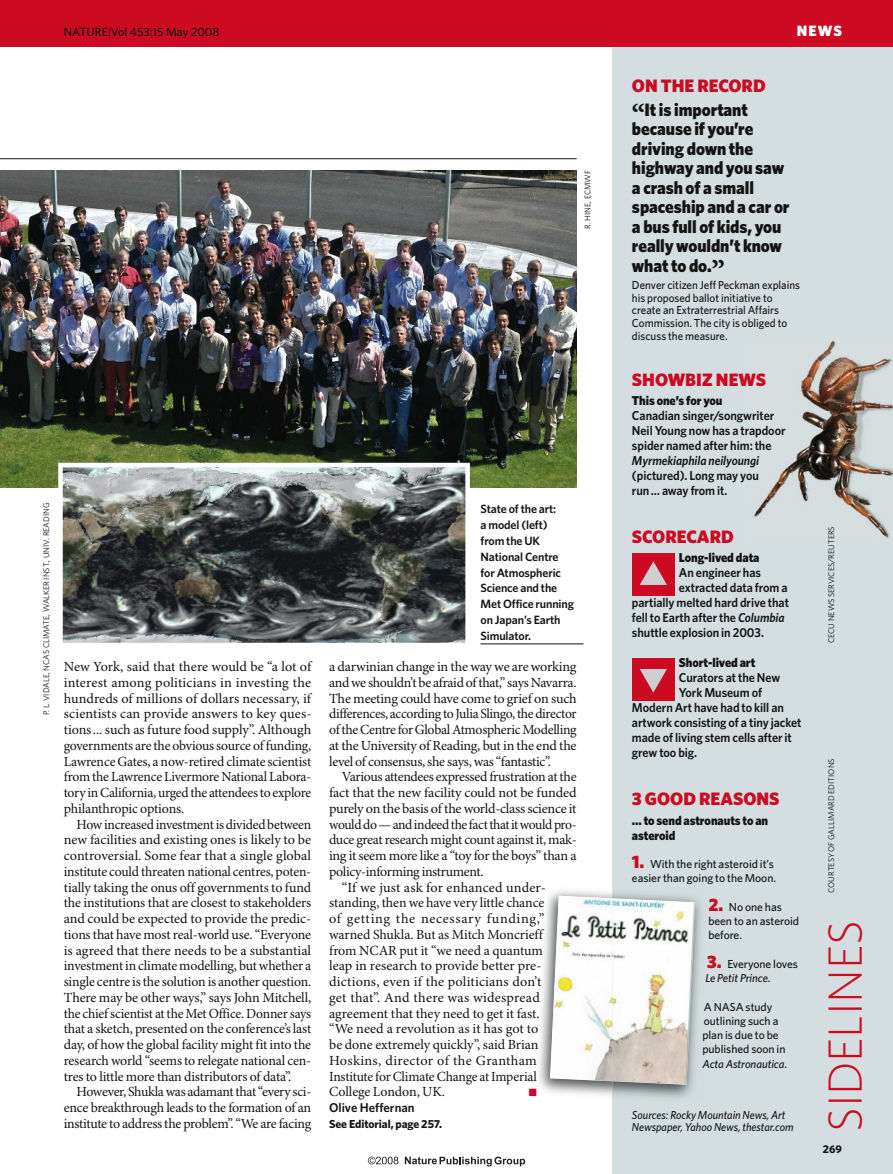
<style>
.page{position:relative;width:893px;height:1174px;background:#fff}
.page>*{position:absolute;margin:0;border:0;box-sizing:border-box;transform-origin:0 0}
.t1{font:300 48px "Whitney";letter-spacing:-.005em;color:#cc0a21}
.t2{font:900 18px/19.5px "Whitney";letter-spacing:-.005em;color:#141414;scale:.95 1}
.t3{font:900 18px "Whitney";color:#cc0a21}
.t4{font:900 15px "Whitney";color:#fff}
.t5{font:13.95px/15.8px "Minion Pro";letter-spacing:-.015em;color:#141414;text-align:justify}
.t6{font:13.95px "Minion Pro";letter-spacing:.015em;color:#141414}
.t7{font:13.95px "Minion Pro";letter-spacing:.045em;color:#141414}
.t8{font:13.95px "Minion Pro";letter-spacing:.01em;color:#141414}
.t9{font:13.95px "Minion Pro";letter-spacing:.02em;color:#141414}
.t10{font:600 12.9px/15px "Whitney";letter-spacing:-.005em;color:#141414;scale:.95 1}
.t11{font:900 12.9px/15px "Whitney";letter-spacing:-.005em;color:#141414;scale:.95 1}
.t12{font:italic 600 12.9px "Whitney";letter-spacing:-.005em;color:#141414;scale:.95 1}
.t13{font:600 12.75px "Whitney";color:#141414}
.t14{font:600 12px/15.8px "Whitney";letter-spacing:-.01em;color:#141414}
.t15{font:500 12px "Whitney";color:#141414}
.t16{font:500 11.7px/14.2px "Whitney";letter-spacing:-.005em;color:#141414}
.t17{font:500 11.7px/12.8px "Whitney";letter-spacing:-.005em;color:#141414;scale:.95 1}
.t18{font:italic 500 11.7px/12.8px "Whitney";color:#141414;scale:.95 1}
.t19{font:700 11.7px "Whitney";letter-spacing:-.005em;color:#141414}
.t20{font:700 11.25px "Whitney";color:#141414}
.t21{font:10.5px "Zapf Dingbats";color:#cc0a21}
.t22{font:8.25px "Whitney";color:#141414}
.s1{font-weight:300}
.s2{color:#cc0a21}
.s3{font-family:"Minion Pro";font-weight:700;font-size:30px}
.s4{font-style:italic}
.s5{font-weight:900;font-size:18px;color:#cc0a21}
</style>
<div class="page">
<div style="left:612px;top:46px;width:281px;height:1128px;background:#d4dddf"></div>
<div style="left:632px;top:553px;width:43px;height:42px;background:#cc0a21"></div>
<svg style="left:640px;top:561px;width:27px;height:24px"></svg>
<div style="left:632px;top:658px;width:43px;height:42px;background:#cc0a21"></div>
<svg style="left:640px;top:669px;width:27px;height:23px"></svg>
<img style="left:753px;top:340px;width:140px;height:198px">
<img style="left:538px;top:890px;width:163px;height:208px">
<img style="left:550px;top:895px;width:62px;height:186px">
<img style="left:612px;top:898px;width:83px;height:186px">
<img style="left:0;top:170px;width:577px;height:318px">
<hr style="left:481px;top:643px;width:102px;height:1px;background:#141414">
<img style="left:63px;top:468px;width:402px;height:174px">
<div style="left:58px;top:463px;width:412px;height:184px;border:4px solid #fff"></div>
<div style="left:0;top:0;width:893px;height:47px;background:#cc0a21"></div>
<hr style="left:0;top:158px;width:577px;height:1px;background:#141414">
<svg style="left:405px;top:1156px;width:120px;height:10px"></svg>
<svg style="left:368px;top:1156px;width:30px;height:8px"></svg>
<p class="t15" style="left:64px;top:27px;width:157px">NATURE<span class="s1">|</span>Vol 453<span class="s1">|</span>15 May 2008</p>
<p class="t4" style="left:797px;top:25px;width:47px">NEWS</p>
<p class="t22" style="left:585px;top:229px;width:60px;rotate:-90deg">R. HINE, ECMWF</p>
<p class="t22" style="left:43px;top:715px;width:215px;rotate:-90deg">P. L. VIDALE, NCAS CLIMATE, WALKER INST., UNIV. READING</p>
<p class="t5" style="left:64px;top:660px;width:249px">New York, said that there would be “a lot of interest among politicians in investing the hundreds of millions of dollars necessary, if scientists can provide answers to key ques&shy;tions ... such as future food supply”. Although governments are the obvious source of funding, Lawrence Gates, a now-retired climate scientist from the Lawrence Livermore National Labora&shy;tory in California, urged the attendees to explore philanthropic options.</p>
<p class="t5" style="left:64px;top:817px;width:249px;text-indent:13px">How increased investment is divided between new facilities and existing ones is likely to be controversial. Some fear that a single global institute could threaten national centres, poten&shy;tially taking the onus off governments to fund the institutions that are closest to stakeholders and could be expected to provide the predic&shy;tions that have most real-world use. “Everyone is agreed that there needs to be a substantial investment in climate modelling, but whether a single centre is the solution is another question.<br>There may be other ways,” says John Mitchell, the chief scientist at the Met Office. Donner says that a sketch, presented on the conference’s last day, of how the global facility might fit into the research world “seems to relegate national cen&shy;tres to little more than distributors of data”.</p>
<p class="t5" style="left:64px;top:1085px;width:249px;text-indent:13px">However, Shukla was adamant that “every sci&shy;ence breakthrough leads to the formation of an institute to address the problem”. “We are facing</p>
<p class="t14" style="left:481px;top:502px;width:95px">State of the art:<br>a model (left) from the UK<br>National Centre for Atmospheric<br>Science and the<br>Met Office running on Japan’s Earth<br>Simulator.</p>
<p class="t5" style="left:329px;top:660px;width:249px">a darwinian change in the way we are working and we shouldn’t be afraid of that,” says Navarra.<br>The meeting could have come to grief on such differences, according to Julia Slingo, the director of the Centre for Global Atmospheric Modelling at the University of Reading, but in the end the level of consensus, she says, was “fantastic”.</p>
<p class="t5" style="left:342px;top:770px;width:236px">Various attendees expressed frustration at the</p>
<p class="t5" style="left:329px;top:786px;width:249px">fact that the new facility could not be funded</p>
<p class="t5" style="left:329px;top:801px;width:249px">purely on the basis of the world-class science it</p>
<p class="t5" style="left:329px;top:817px;width:249px">would do — and indeed the fact that it would pro-</p>
<p class="t5" style="left:329px;top:833px;width:249px">duce great research might count against it, mak-</p>
<p class="t5" style="left:329px;top:849px;width:249px">ing it seem more like a “toy for the boys” than a</p>
<p class="t5" style="left:329px;top:864px;width:156px">policy-informing instrument.</p>
<p class="t8" style="left:342px;top:881px;width:205px">“If we just ask for enhanced under-</p>
<p class="t5" style="left:329px;top:896px;width:217px">standing, then we have very little chance</p>
<p class="t7" style="left:329px;top:913px;width:217px">of getting the necessary funding,”</p>
<p class="t5" style="left:329px;top:927px;width:215px">warned Shukla. But as Mitch Moncrieff</p>
<p class="t5" style="left:329px;top:943px;width:215px">from NCAR put it “we need a quantum</p>
<p class="t5" style="left:329px;top:959px;width:214px">leap in research to provide better pre-</p>
<p class="t6" style="left:329px;top:976px;width:214px">dictions, even if the politicians don’t</p>
<p class="t6" style="left:329px;top:992px;width:212px">get that”. And there was widespread</p>
<p class="t5" style="left:329px;top:1006px;width:212px">agreement that they need to get it fast.</p>
<p class="t5" style="left:329px;top:1022px;width:211px">“We need a revolution as it has got to</p>
<p class="t5" style="left:329px;top:1038px;width:211px">be done extremely quickly”, said Brian</p>
<p class="t9" style="left:329px;top:1055px;width:209px">Hoskins, director of the Grantham</p>
<p class="t5" style="left:329px;top:1069px;width:209px">Institute for Climate Change at Imperial</p>
<p class="t5" style="left:329px;top:1085px;width:117px">College London, UK.</p>
<p class="t21" style="left:529px;top:1087px;width:9px">■</p>
<p class="t13" style="left:329px;top:1103px;width:87px">Olive Heffernan</p>
<p class="t19" style="left:329px;top:1119px;width:114px">See Editorial, page 257.</p>
<p class="t2" style="left:632px;top:75px;width:142px;line-height:23.7px"><span class="s2">ON THE RECORD </span><span class="s3">“</span>It is important</p>
<p class="t2" style="left:632px;top:121px;width:167px">because if you’re driving down the highway and you saw a crash of a small spaceship and a car or a bus full of kids, you really wouldn’t know what to do.<span class="s3">”</span></p>
<p class="t17" style="left:632px;top:279px;width:179px">Denver citizen Jeff Peckman explains his proposed ballot initiative to create an Extraterrestrial Affairs<br>Commission. The city is obliged to discuss the measure.</p>
<p class="t3" style="left:632px;top:373px;width:136px">SHOWBIZ NEWS</p>
<p class="t11" style="left:632px;top:394px;width:97px">This one’s for you</p>
<p class="t10" style="left:632px;top:409px;width:163px">Canadian singer/songwriter<br>Neil Young now has a trapdoor spider named after him: the</p>
<p class="t12" style="left:632px;top:455px;width:135px">Myrmekiaphila neilyoungi</p>
<p class="t10" style="left:632px;top:469px;width:135px">(pictured). Long may you run … away from it.</p>
<p class="t3" style="left:632px;top:530px;width:103px">SCORECARD</p>
<p class="t11" style="left:679px;top:551px;width:86px">Long-lived data</p>
<p class="t10" style="left:679px;top:566px;width:88px">An engineer has</p>
<p class="t10" style="left:679px;top:581px;width:116px">extracted data from a</p>
<p class="t10" style="left:632px;top:596px;width:167px">partially melted hard drive that</p>
<p class="t10" style="left:632px;top:611px;width:162px">fell to Earth after the <span class="s4">Columbia</span></p>
<p class="t10" style="left:632px;top:626px;width:140px">shuttle explosion in 2003.</p>
<p class="t11" style="left:679px;top:656px;width:82px">Short-lived art</p>
<p class="t10" style="left:679px;top:671px;width:108px">Curators at the New</p>
<p class="t10" style="left:679px;top:686px;width:89px">York Museum of</p>
<p class="t10" style="left:632px;top:701px;width:161px">Modern Art have had to kill an</p>
<p class="t10" style="left:632px;top:716px;width:180px">artwork consisting of a tiny jacket</p>
<p class="t10" style="left:632px;top:731px;width:170px">made of living stem cells after it</p>
<p class="t10" style="left:632px;top:746px;width:70px">grew too big.</p>
<p class="t3" style="left:632px;top:792px;width:149px">3 GOOD REASONS</p>
<p class="t11" style="left:632px;top:813px;width:145px">... to send astronauts to an asteroid</p>
<p class="t16" style="left:632px;top:857px;width:146px"><span class="s5">1.</span> With the right asteroid it’s easier than going to the Moon.</p>
<p class="t16" style="left:708px;top:900px;width:92px"><span class="s5">2.</span> No one has been to an asteroid before.</p>
<p class="t16" style="left:705px;top:957px;width:94px"><span class="s5">3.</span> Everyone loves<br><span class="s4">Le Petit Prince</span>.</p>
<p class="t16" style="left:702px;top:1000px;width:86px">A NASA study outlining such a plan is due to be published soon in<br><span class="s4">Acta Astronautica</span>.</p>
<p class="t18" style="left:632px;top:1109px;width:172px">Sources: Rocky Mountain News, Art<br>Newspaper, Yahoo News, thestar.com</p>
<p class="t22" style="left:828px;top:643px;width:118px;rotate:-90deg">CECU NEWS SERVICES/REUTERS</p>
<p class="t22" style="left:828px;top:892px;width:136px;rotate:-90deg">COURTESY OF GALLIMARD EDITIONS</p>
<h1 class="t1" style="left:827px;top:1131px;width:212px;rotate:-90deg">SIDELINES</h1>
<p class="t20" style="left:823px;top:1144px;width:20px">269</p>
</div>
